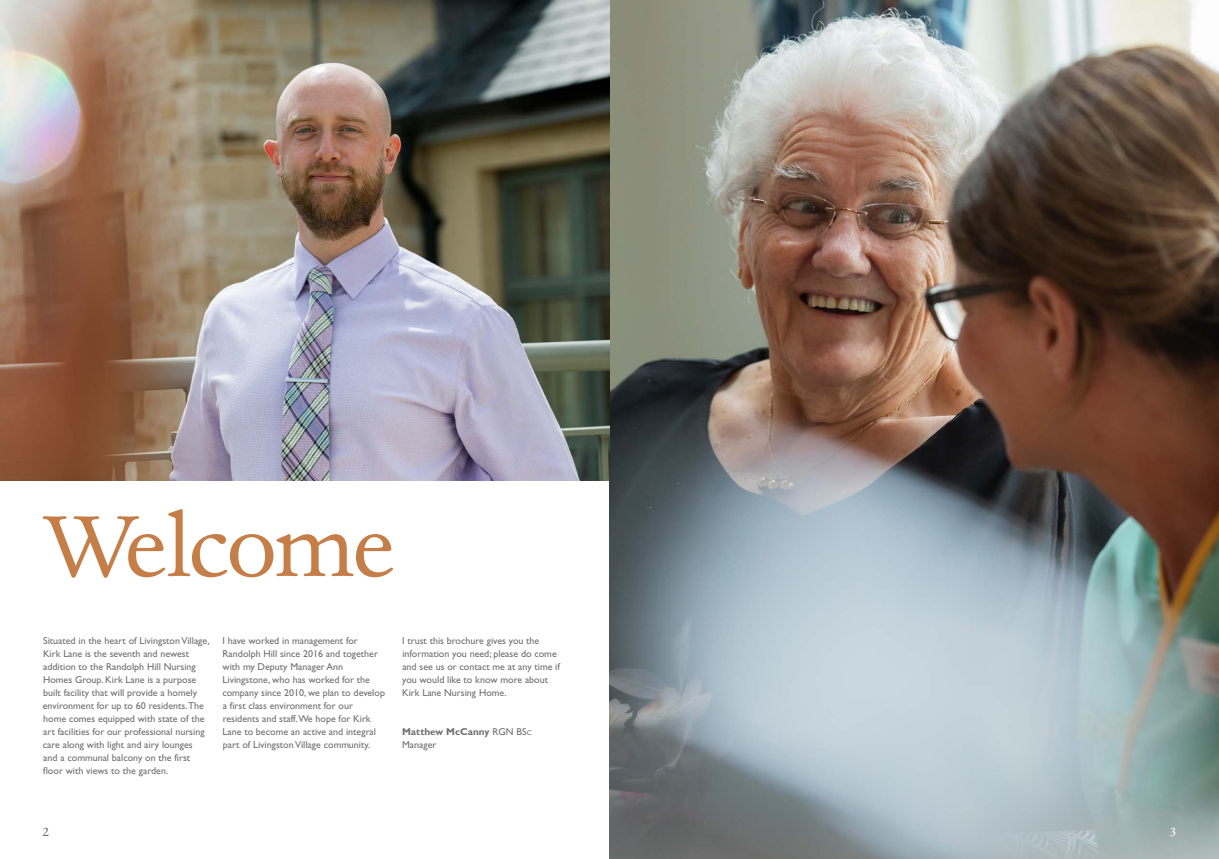
<style>
.page{position:relative;width:1219px;height:859px;background:#fff}
.page>*{position:absolute;margin:0;border:0;box-sizing:border-box;transform-origin:0 0}
.t1{font:100px "Dante MT Std";letter-spacing:-.025em;color:#c67e48}
.t2{font:15px "Dante MT Std";color:#706f6f}
.t3{font:15px "Dante MT Std";color:#fff}
.t4{font:10px/13px "Gill Sans Std";color:#706f6f}
.t5{font:700 10px/13px "Gill Sans Std";color:#706f6f}
.s1{font-weight:400}
.s2{font-weight:400;font-size:7px}
</style>
<div class="page">
<img style="left:609px;top:0;width:610px;height:859px">
<img style="left:0;top:0;width:609px;height:481px">
<h1 class="t1" style="left:43px;top:487px;width:355px">Welcome</h1>
<p class="t4" style="left:43px;top:634px;width:168px">Situated in the heart of Livingston Village, Kirk Lane is the seventh and newest addition to the Randolph Hill Nursing Homes Group. Kirk Lane is a purpose built facility that will provide a homely environment for up to 60 residents.The home comes equipped with state of the art facilities for our professional nursing care along with light and airy lounges<br>and a communal balcony on the first floor with views to the garden.</p>
<p class="t4" style="left:222px;top:634px;width:164px">I have worked in management for Randolph Hill since 2016 and together with my Deputy Manager Ann Livingstone, who has worked for the company since 2010, we plan to develop a first class environment for our residents and staff.We hope for Kirk Lane to become an active and integral part of Livingston Village community.</p>
<p class="t4" style="left:402px;top:634px;width:159px">I trust this brochure gives you the information you need; please do come and see us or contact me at any time if you would like to know more about<br>Kirk Lane Nursing Home.</p>
<p class="t5" style="left:402px;top:725px;width:131px">Matthew McCanny <span class="s1">RGN BS</span><span class="s2">c<br></span><span class="s1">Manager</span></p>
<h2 class="t2" style="left:43px;top:822px;width:8px">2</h2>
<h2 class="t3" style="left:1170px;top:822px;width:8px">3</h2>
</div>
